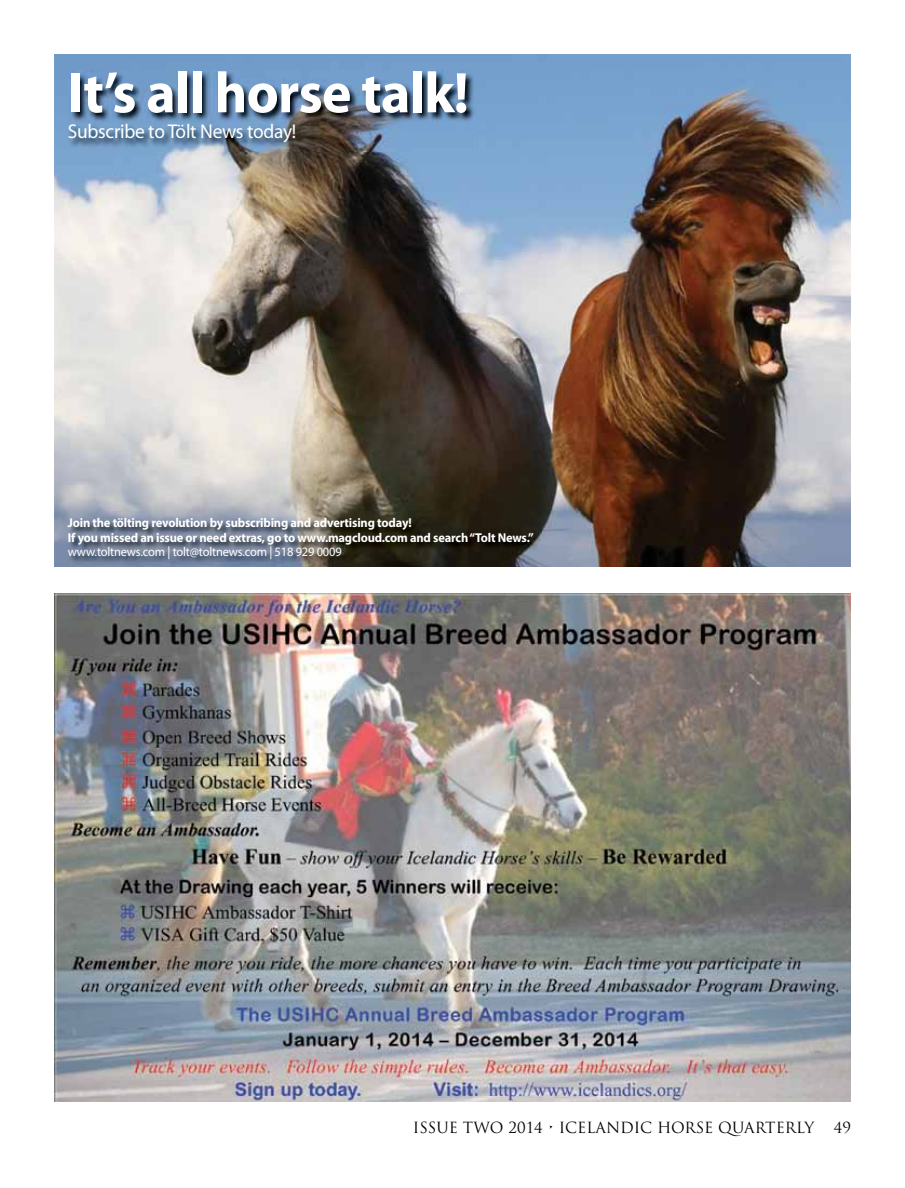
<style>
.page{position:relative;width:905px;height:1188px;background:#fff}
.page>*{position:absolute;margin:0;border:0;box-sizing:border-box;transform-origin:0 0}
.t1{font:700 57.75px "Myriad Pro";letter-spacing:-.015em;color:#fff}
.t2{font:19.95px "Myriad Pro";letter-spacing:-.015em;color:#fff}
.t3{font:15px "Trajan Pro";color:#000}
.t4{font:700 12.9px/14.2px "Myriad Pro";letter-spacing:-.015em;color:#fff}
.t5{font:12.9px "Myriad Pro";letter-spacing:-.015em;color:#fff}
</style>
<div class="page">
<img style="left:54px;top:54px;width:796px;height:513px">
<img style="left:68px;top:518px;width:474px;height:49px">
<img style="left:68px;top:71px;width:407px;height:80px">
<img style="left:54px;top:593px;width:796px;height:509px">
<h1 class="t1" style="left:68px;top:55px;width:402px">It’s all horse talk!</h1>
<h2 class="t2" style="left:68px;top:119px;width:230px">Subscribe to Tölt News today!</h2>
<p class="t4" style="left:68px;top:515px;width:467px">Join the tölting revolution by subscribing and advertising today!<br>If you missed an issue or need extras, go to www.magcloud.com and search “Tolt News.”</p>
<p class="t5" style="left:68px;top:544px;width:275px">www.toltnews.com | tolt@toltnews.com | 518 929 0009</p>
<p class="t3" style="left:413px;top:1118px;width:403px">ISSUE TWO 2014 • ICELANDIC HORSE QUARTERLY</p>
<p class="t3" style="left:833px;top:1118px;width:19px">49</p>
</div>
